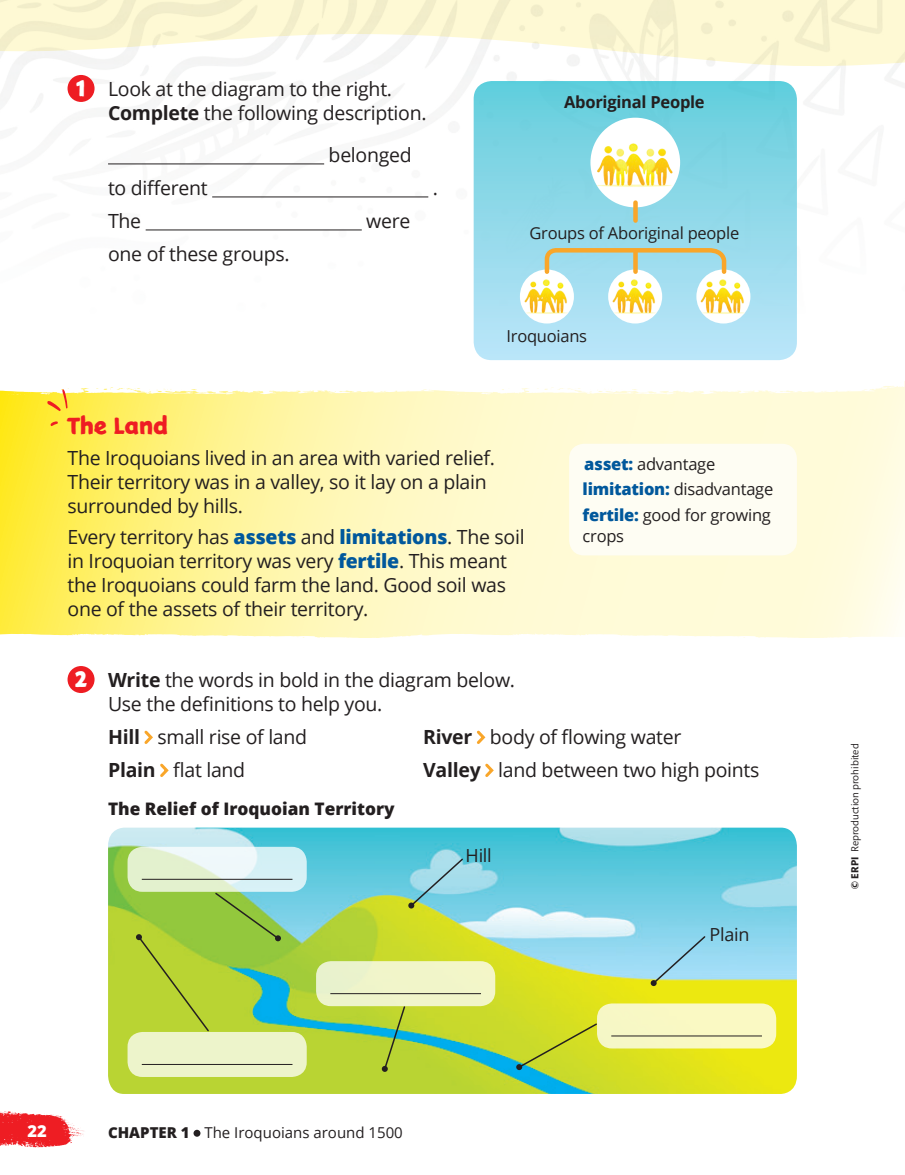
<style>
.page{position:relative;width:905px;height:1175px;background:#fff}
.page>*{position:absolute;margin:0;border:0;box-sizing:border-box;transform-origin:0 0}
.t1{font:24px "Terry Junior Basic";color:#ee1d23}
.t2{font:24px "Terry Junior Basic";color:#fff}
.t3{font:19.5px/24px "Open Sans";letter-spacing:-.015em;color:#231f20}
.t4{font:18px "Open Sans";letter-spacing:-.015em;color:#231f20}
.t5{font:800 17.25px "Open Sans";color:#231f20}
.t6{font:16.5px/25.5px "Open Sans";letter-spacing:-.015em;color:#231f20}
.t7{font:700 16.5px "Open Sans";letter-spacing:-.015em;color:#231f20}
.t8{font:800 16.5px "Open Sans";color:#fff}
.t9{font:15px "Open Sans";color:#231f20}
.t10{font:10.5px "Mundo Sans Pro";color:#231f20}
.s1{font-weight:700}
.s2{font-weight:800;color:#01589c}
.s3{font-weight:800}
</style>
<div class="page">
<img style="left:6px;top:68px;width:897px;height:289px">
<svg style="left:0;top:0;width:904px;height:68px;fill:#fef9d4"></svg>
<svg style="left:0;top:411px;width:904px;height:221px;background:#fef6ad"></svg>
<svg style="left:0;top:632px;width:895px;height:37px"></svg>
<svg style="left:0;top:357px;width:904px;height:54px"></svg>
<svg style="left:50px;top:421px;width:8px;height:5px"></svg>
<div style="left:569px;top:444px;width:228px;height:111px;background:#fefdf3;border-radius:15px"></div>
<hr style="left:108px;top:163px;width:216px;height:1px;background:#231f20">
<hr style="left:212px;top:196px;width:216px;height:1px;background:#231f20">
<hr style="left:146px;top:229px;width:216px;height:1px;background:#231f20">
<div style="left:68px;top:75px;width:26px;height:27px;background:#ee1d23;border-radius:50%"></div>
<div style="left:473px;top:81px;width:323px;height:279px;background:linear-gradient(to bottom,#63cddb,#bde6f9);border-radius:18px"></div>
<div style="left:520px;top:269px;width:54px;height:54px;background:#fff;border-radius:50%"></div>
<img style="left:521px;top:277px;width:50px;height:42px">
<div style="left:590px;top:118px;width:90px;height:89px;background:#fff;border-radius:50%"></div>
<img style="left:590px;top:134px;width:90px;height:62px">
<div style="left:608px;top:269px;width:54px;height:54px;background:#fff;border-radius:50%"></div>
<img style="left:609px;top:277px;width:50px;height:42px">
<div style="left:696px;top:269px;width:54px;height:54px;background:#fff;border-radius:50%"></div>
<img style="left:697px;top:277px;width:50px;height:42px">
<svg style="left:633px;top:202px;width:4px;height:18px"></svg>
<svg style="left:542px;top:246px;width:186px;height:30px;background:#b4d4ca"></svg>
<img style="left:108px;top:827px;width:688px;height:267px">
<svg style="left:408px;top:857px;width:56px;height:51px;background:#89cdd7"></svg>
<svg style="left:382px;top:1006px;width:24px;height:65px;background:#98c147"></svg>
<svg style="left:650px;top:934px;width:56px;height:52px;background:#9cd3d0"></svg>
<svg style="left:136px;top:891px;width:145px;height:141px;background:#9ac947"></svg>
<svg style="left:516px;top:1022px;width:82px;height:48px;background:#c4d329"></svg>
<svg style="left:144px;top:730px;width:9px;height:14px"></svg>
<svg style="left:477px;top:730px;width:9px;height:14px"></svg>
<svg style="left:160px;top:763px;width:9px;height:14px"></svg>
<svg style="left:485px;top:763px;width:9px;height:14px"></svg>
<div style="left:68px;top:666px;width:26px;height:27px;background:#ee1d23;border-radius:50%"></div>
<svg style="left:127px;top:846px;width:180px;height:45px"></svg>
<hr style="left:142px;top:879px;width:150px;height:1px;background:#231f20">
<div style="left:316px;top:961px;width:179px;height:45px;background:#f1f5c9;border-radius:15px"></div>
<hr style="left:330px;top:993px;width:151px;height:1px;background:#231f20">
<div style="left:597px;top:1003px;width:179px;height:45px;background:#f9f8c3;border-radius:15px"></div>
<hr style="left:611px;top:1035px;width:151px;height:1px;background:#231f20">
<div style="left:127px;top:1032px;width:180px;height:45px;background:#edf4cb;border-radius:15px"></div>
<hr style="left:142px;top:1064px;width:150px;height:1px;background:#231f20">
<svg style="left:0;top:1111px;width:84px;height:36px"></svg>
<svg style="left:193px;top:1129px;width:7px;height:7px"></svg>
<p class="t2" style="left:77px;top:73px;width:10px">1</p>
<p class="t3" style="left:108px;top:76px;width:320px">Look at the diagram to the right.<br><span class="s1">Complete</span> the following description.</p>
<p class="t3" style="left:328px;top:142px;width:85px">belonged</p>
<p class="t3" style="left:108px;top:175px;width:101px">to different</p>
<p class="t3" style="left:108px;top:208px;width:35px">The</p>
<p class="t3" style="left:366px;top:208px;width:46px">were</p>
<p class="t3" style="left:108px;top:241px;width:183px">one of these groups.</p>
<p class="t3" style="left:433px;top:175px;width:7px">.</p>
<p class="t7" style="left:564px;top:90px;width:142px">Aboriginal People</p>
<p class="t6" style="left:529px;top:220px;width:211px">Groups of Aboriginal people</p>
<p class="t6" style="left:506px;top:322px;width:82px">Iroquoians</p>
<p class="t1" style="left:68px;top:412px;width:102px">The Land</p>
<p class="t3" style="left:68px;top:445px;width:429px">The Iroquoians lived in an area with varied relief.<br>Their territory was in a valley, so it lay on a plain surrounded by hills.</p>
<p class="t3" style="left:68px;top:524px;width:458px">Every territory has <span class="s2">assets</span> and <span class="s2">limitations</span>. The soil in Iroquoian territory was very <span class="s2">fertile</span>. This meant the Iroquoians could farm the land. Good soil was one of the assets of their territory.</p>
<p class="t6" style="left:582px;top:451px;width:192px"><span class="s2">asset:</span> advantage <span class="s2">limitation:</span> disadvantage <span class="s2">fertile:</span> good for growing</p>
<p class="t6" style="left:582px;top:523px;width:43px">crops</p>
<p class="t2" style="left:75px;top:664px;width:14px">2</p>
<p class="t3" style="left:108px;top:667px;width:408px"><span class="s1">Write</span> the words in bold in the diagram below.<br>Use the definitions to help you.</p>
<p class="t3" style="left:108px;top:724px;width:201px"><span class="s1">Hill</span> small rise of land</p>
<p class="t3" style="left:423px;top:724px;width:260px"><span class="s1">River</span> body of flowing water</p>
<p class="t3" style="left:108px;top:757px;width:139px"><span class="s1">Plain</span> flat land</p>
<p class="t3" style="left:423px;top:757px;width:338px"><span class="s1">Valley</span> land between two high points</p>
<p class="t5" style="left:108px;top:795px;width:288px">The Relief of Iroquoian Territory</p>
<p class="t4" style="left:465px;top:843px;width:28px">Hill</p>
<p class="t4" style="left:709px;top:922px;width:41px">Plain</p>
<p class="t8" style="left:27px;top:1118px;width:21px">22</p>
<p class="t9" style="left:108px;top:1121px;width:296px"><span class="s3">CHAPTER 1</span> The Iroquoians around 1500</p>
<p class="t10" style="left:848px;top:888px;width:146px;rotate:-90deg"><span class="s1">© ERPI</span> Reproduction prohibited</p>
</div>
